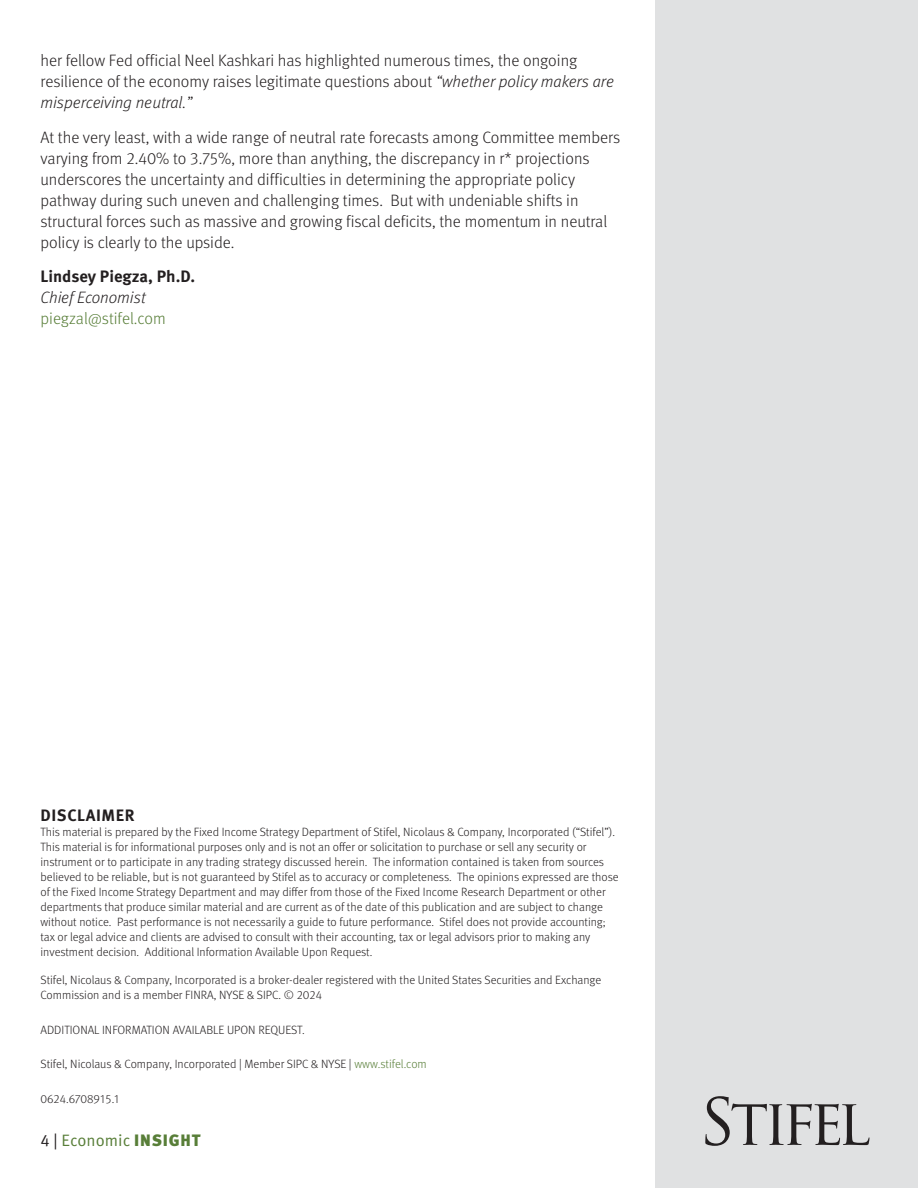
<style>
.page{position:relative;width:918px;height:1188px;background:#fff}
.page>*{position:absolute;margin:0;border:0;box-sizing:border-box;transform-origin:0 0}
.p{font:300 16.5px/21px "Meta OT";color:#231f20}
.Subhead{font:700 16.5px/21px "Meta OT";color:#231f20}
.t1{font:16.5px "Meta OT Norm";color:#587e38}
.Subhead-2{font:700 16.5px "Meta OT";letter-spacing:.035em;color:#231f20}
.Disclaimer{font:300 12px/15px "Meta OT";color:#231f20}
.s1{font-style:italic}
.s2{font-weight:300;font-style:italic}
.s3{font-weight:300;color:#587e38}
.s4{color:#587e38}
.s5{color:#231f20}
.s6{font-family:"Meta OT";font-weight:900}
</style>
<div class="page">
<div style="left:655px;top:0;width:263px;height:1188px;background:#e0e1e2"></div>
<svg style="left:705px;top:1096px;width:164px;height:50px"></svg>
<p class="p" style="left:40px;top:51px;width:575px">her fellow Fed official Neel Kashkari has highlighted numerous times, the ongoing resilience of the economy raises legitimate questions about <span class="s1">“whether policy makers are misperceiving neutral.”</span></p>
<p class="p" style="left:40px;top:127px;width:581px">At the very least, with a wide range of neutral rate forecasts among Committee members varying from 2.40% to 3.75%, more than anything, the discrepancy in r* projections underscores the uncertainty and difficulties in determining the appropriate policy pathway during such uneven and challenging times. But with undeniable shifts in structural forces such as massive and growing fiscal deficits, the momentum in neutral policy is clearly to the upside.</p>
<p class="Subhead" style="left:40px;top:266px;width:156px">Lindsey Piegza, Ph.D.<br><span class="s2">Chief Economist </span><span class="s3">piegzal@stifel.com</span></p>
<p class="Subhead-2" style="left:41px;top:805px;width:95px">DISCLAIMER</p>
<p class="Disclaimer" style="left:40px;top:825px;width:580px">This material is prepared by the Fixed Income Strategy Department of Stifel, Nicolaus &amp; Company, Incorporated (“Stifel”).<br>This material is for informational purposes only and is not an offer or solicitation to purchase or sell any security or instrument or to participate in any trading strategy discussed herein. The information contained is taken from sources believed to be reliable, but is not guaranteed by Stifel as to accuracy or completeness. The opinions expressed are those of the Fixed Income Strategy Department and may differ from those of the Fixed Income Research Department or other departments that produce similar material and are current as of the date of this publication and are subject to change without notice. Past performance is not necessarily a guide to future performance. Stifel does not provide accounting; tax or legal advice and clients are advised to consult with their accounting, tax or legal advisors prior to making any investment decision. Additional Information Available Upon Request.</p>
<p class="Disclaimer" style="left:40px;top:973px;width:562px">Stifel, Nicolaus &amp; Company, Incorporated is a broker-dealer registered with the United States Securities and Exchange<br>Commission and is a member FINRA, NYSE &amp; SIPC. © 2024</p>
<p class="Disclaimer" style="left:40px;top:1023px;width:266px">ADDITIONAL INFORMATION AVAILABLE UPON REQUEST.</p>
<p class="Disclaimer" style="left:40px;top:1057px;width:388px">Stifel, Nicolaus &amp; Company, Incorporated | Member SIPC &amp; NYSE | <span class="s4">www.stifel.com</span></p>
<p class="Disclaimer" style="left:40px;top:1092px;width:81px">0624.6708915.1</p>
<h1 class="t1" style="left:40px;top:1130px;width:161px"><span class="s5">4 |</span> Economic <span class="s6">INSIGHT</span></h1>
</div>
